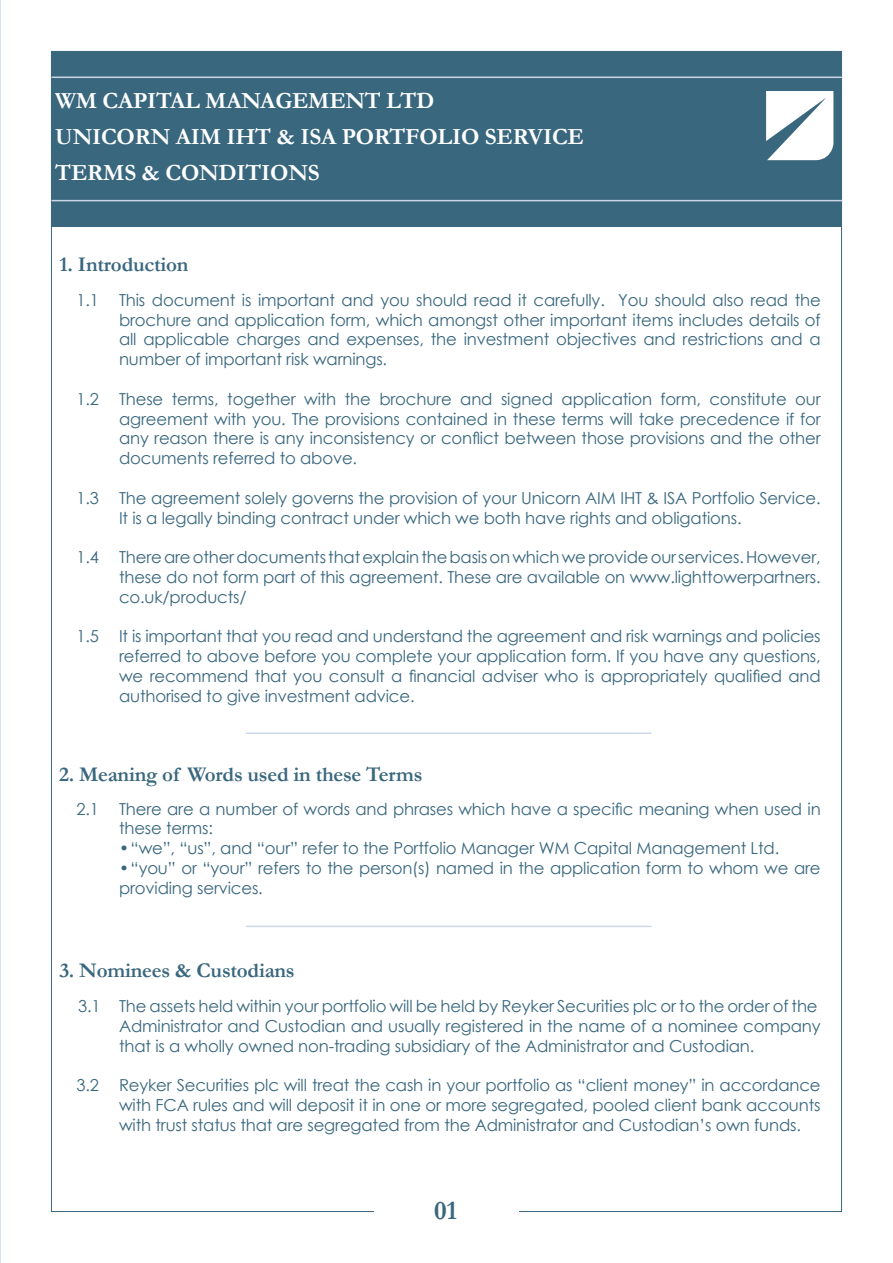
<style>
.page{position:relative;width:893px;height:1263px;background:#fff}
.page>*{position:absolute;margin:0;border:0;box-sizing:border-box;transform-origin:0 0}
.t1{font:700 27px "Garamond";color:#39677e}
.Paragraph_Bold{font:700 23.25px "Garamond";letter-spacing:-.01em;color:#fff}
.Paragraph_Bold-2{font:700 21px "Garamond";letter-spacing:-.01em;color:#39677e}
.Paragraph_Bold-3{font:16.5px/19.8px "Century Gothic";letter-spacing:-.01em;color:#39677e;text-align:justify}
</style>
<div class="page">
<hr style="left:0;top:0;width:1px;height:1263px;background:#ccd6e8">
<div style="left:51px;top:51px;width:791px;height:176px;background:#39677e"></div>
<hr style="left:52px;top:77px;width:790px;height:1px;background:#ccd6e8">
<hr style="left:52px;top:200px;width:790px;height:1px;background:#ccd6e8">
<svg style="left:766px;top:91px;width:67px;height:69px;background:#e2e8ec"></svg>
<hr style="left:246px;top:732px;width:405px;height:2px;background:#ccd6e8">
<hr style="left:246px;top:926px;width:405px;height:1px;background:#ccd6e8">
<p class="Paragraph_Bold" style="left:55px;top:85px;width:381px">WM CAPITAL MANAGEMENT LTD</p>
<p class="Paragraph_Bold" style="left:55px;top:121px;width:530px">UNICORN AIM IHT &amp; ISA PORTFOLIO SERVICE</p>
<p class="Paragraph_Bold" style="left:55px;top:157px;width:266px">TERMS &amp; CONDITIONS</p>
<p class="Paragraph_Bold-2" style="left:60px;top:250px;width:130px">1. Introduction</p>
<p class="Paragraph_Bold-3" style="left:119px;top:290px;width:703px;text-indent:-43px">1.1 This document is important and you should read it carefully. You should also read the brochure and application form, which amongst other important items includes details of all applicable charges and expenses, the investment objectives and restrictions and a number of important risk warnings.</p>
<p class="Paragraph_Bold-3" style="left:119px;top:389px;width:703px;text-indent:-43px">1.2 These terms, together with the brochure and signed application form, constitute our agreement with you. The provisions contained in these terms will take precedence if for any reason there is any inconsistency or conflict between those provisions and the other documents referred to above.</p>
<p class="Paragraph_Bold-3" style="left:119px;top:488px;width:703px;text-indent:-43px">1.3 The agreement solely governs the provision of your Unicorn AIM IHT &amp; ISA Portfolio Service.<br>It is a legally binding contract under which we both have rights and obligations.</p>
<p class="Paragraph_Bold-3" style="left:119px;top:547px;width:703px;text-indent:-43px">1.4 There are other documents that explain the basis on which we provide our services. However, these do not form part of this agreement. These are available on www.lighttowerpartners. co.uk/products/</p>
<p class="Paragraph_Bold-3" style="left:119px;top:626px;width:703px;text-indent:-43px">1.5 It is important that you read and understand the agreement and risk warnings and policies referred to above before you complete your application form. If you have any questions, we recommend that you consult a financial adviser who is appropriately qualified and authorised to give investment advice.</p>
<p class="Paragraph_Bold-2" style="left:59px;top:760px;width:365px">2. Meaning of Words used in these Terms</p>
<p class="Paragraph_Bold-3" style="left:119px;top:798px;width:703px;text-indent:-43px">2.1 There are a number of words and phrases which have a specific meaning when used in these terms:</p>
<p class="Paragraph_Bold-3" style="left:119px;top:838px;width:662px">•“we”, “us”, and “our” refer to the Portfolio Manager WM Capital Management Ltd.</p>
<p class="Paragraph_Bold-3" style="left:119px;top:858px;width:703px">•“you” or “your” refers to the person(s) named in the application form to whom we are providing services.</p>
<p class="Paragraph_Bold-2" style="left:59px;top:956px;width:237px">3. Nominees &amp; Custodians</p>
<p class="Paragraph_Bold-3" style="left:119px;top:996px;width:703px;text-align:left;text-indent:-41px">3.1 The assets held within your portfolio will be held by Reyker Securities plc or to the order of the<br>Administrator and Custodian and usually registered in the name of a nominee company that is a wholly owned non-trading subsidiary of the Administrator and Custodian.</p>
<p class="Paragraph_Bold-3" style="left:119px;top:1075px;width:703px;text-indent:-43px">3.2 Reyker Securities plc will treat the cash in your portfolio as “client money” in accordance with FCA rules and will deposit it in one or more segregated, pooled client bank accounts with trust status that are segregated from the Administrator and Custodian’s own funds.</p>
<h1 class="t1" style="left:434px;top:1192px;width:25px">01</h1>
</div>
